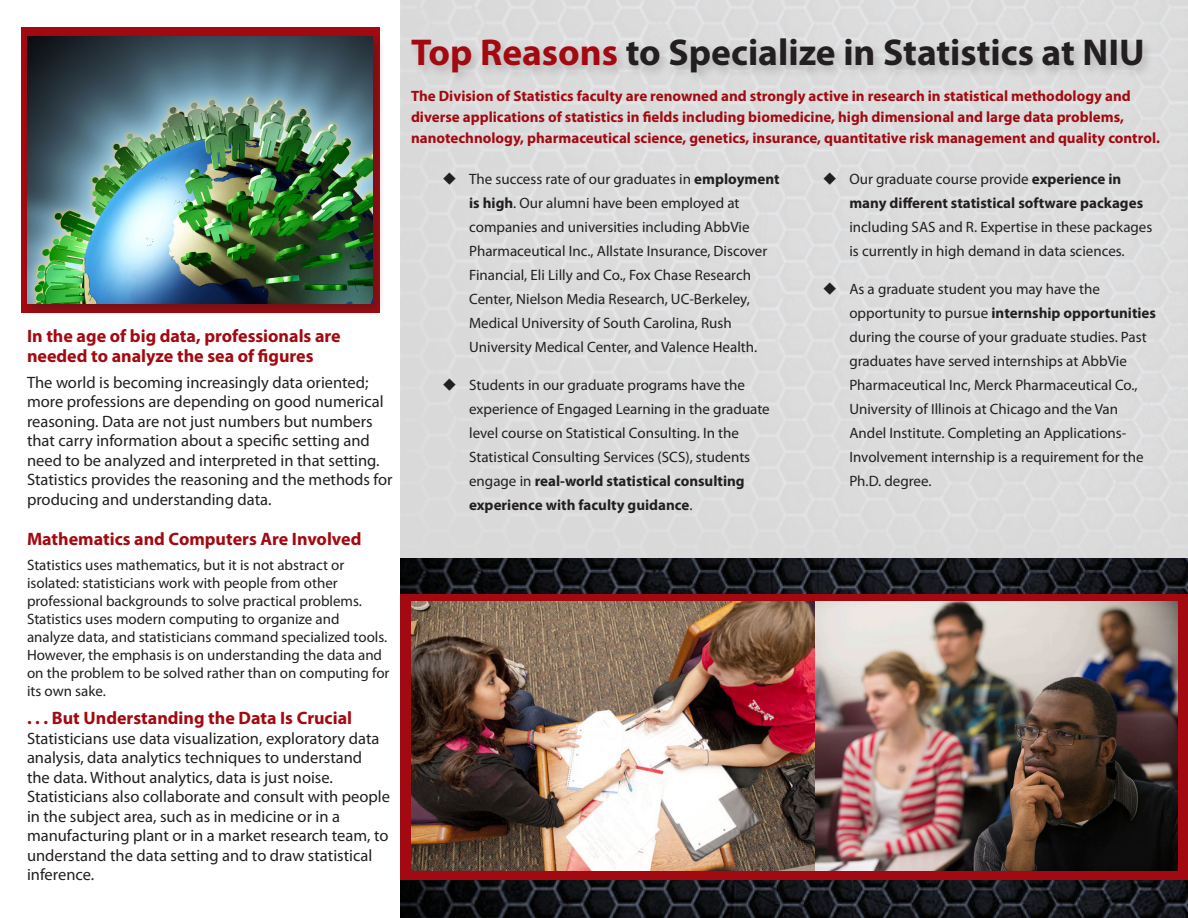
<style>
.page{position:relative;width:1188px;height:918px;background:#fff}
.page>*{position:absolute;margin:0;border:0;box-sizing:border-box;transform-origin:0 0}
.t1{font:700 37.5px "Myriad Pro";color:#231f20}
.Para_Heads{font:700 18px/19.5px "Myriad Pro";color:#a30910}
.Paragraph_Style_2{font:16.5px/19.5px "Myriad Pro";color:#231f20}
.Paragraph_Style_1{font:15px/24px "Myriad Pro";color:#231f20}
.Paragraph_Style_1-2{font:700 15px/21px "Myriad Pro";color:#a30910}
.s1{color:#a30910}
.s2{font-weight:700}
</style>
<div class="page">
<img style="left:400px;top:558px;width:788px;height:360px">
<div style="left:400px;top:594px;width:788px;height:286px;background:#a30910"></div>
<div style="left:22px;top:27px;width:358px;height:286px;background:#a30910"></div>
<div style="left:24px;top:33px;width:361px;height:283px;background:#231f20;opacity:.4"></div>
<img style="left:27px;top:37px;width:345px;height:266px">
<div style="left:407px;top:36px;width:747px;height:51px;background:#231f20;opacity:.2"></div>
<img style="left:411px;top:602px;width:766px;height:268px">
<svg style="left:443px;top:172px;width:13px;height:13px"></svg>
<svg style="left:443px;top:378px;width:13px;height:12px"></svg>
<svg style="left:824px;top:172px;width:12px;height:13px"></svg>
<svg style="left:824px;top:282px;width:12px;height:12px"></svg>
<p class="Para_Heads" style="left:27px;top:326px;width:315px">In the age of big data, professionals are needed to analyze the sea of figures</p>
<p class="Paragraph_Style_2" style="left:27px;top:372px;width:367px">The world is becoming increasingly data oriented; more professions are depending on good numerical reasoning. Data are not just numbers but numbers that carry information about a specific setting and need to be analyzed and interpreted in that setting.<br>Statistics provides the reasoning and the methods for producing and understanding data.</p>
<p class="Para_Heads" style="left:27px;top:529px;width:336px">Mathematics and Computers Are Involved</p>
<p class="Paragraph_Style_1" style="left:27px;top:556px;width:364px;line-height:18px">Statistics uses mathematics, but it is not abstract or isolated: statisticians work with people from other professional backgrounds to solve practical problems.<br>Statistics uses modern computing to organize and analyze data, and statisticians command specialized tools.<br>However, the emphasis is on understanding the data and on the problem to be solved rather than on computing for its own sake.</p>
<p class="Para_Heads" style="left:27px;top:708px;width:327px">. . . But Understanding the Data Is Crucial</p>
<p class="Paragraph_Style_2" style="left:27px;top:728px;width:365px">Statisticians use data visualization, exploratory data analysis, data analytics techniques to understand<br>the data. Without analytics, data is just noise.<br>Statisticians also collaborate and consult with people in the subject area, such as in medicine or in a manufacturing plant or in a market research team, to understand the data setting and to draw statistical inference.</p>
<p class="t1" style="left:411px;top:28px;width:735px"><span class="s1">Top Reasons</span> to Specialize in Statistics at NIU</p>
<p class="Paragraph_Style_1-2" style="left:411px;top:85px;width:750px">The Division of Statistics faculty are renowned and strongly active in research in statistical methodology and diverse applications of statistics in fields including biomedicine, high dimensional and large data problems, nanotechnology, pharmaceutical science, genetics, insurance, quantitative risk management and quality control.</p>
<p class="Paragraph_Style_1" style="left:469px;top:167px;width:312px">The success rate of our graduates in <span class="s2">employment is high</span>. Our alumni have been employed at companies and universities including AbbVie Pharmaceutical Inc., Allstate Insurance, Discover Financial, Eli Lilly and Co., Fox Chase Research Center, Nielson Media Research, UC-Berkeley, Medical University of South Carolina, Rush University Medical Center, and Valence Health.</p>
<p class="Paragraph_Style_1" style="left:469px;top:372px;width:302px">Students in our graduate programs have the experience of Engaged Learning in the graduate level course on Statistical Consulting. In the Statistical Consulting Services (SCS), students engage in <span class="s2">real-world statistical consulting experience with faculty guidance</span>.</p>
<p class="Paragraph_Style_1" style="left:849px;top:167px;width:304px">Our graduate course provide <span class="s2">experience in many different statistical software packages </span>including SAS and R. Expertise in these packages is currently in high demand in data sciences.</p>
<p class="Paragraph_Style_1" style="left:849px;top:276px;width:308px">As a graduate student you may have the opportunity to pursue <span class="s2">internship opportunities </span>during the course of your graduate studies. Past graduates have served internships at AbbVie Pharmaceutical Inc, Merck Pharmaceutical Co., University of Illinois at Chicago and the Van Andel Institute. Completing an Applications-Involvement internship is a requirement for the Ph.D. degree.</p>
</div>
